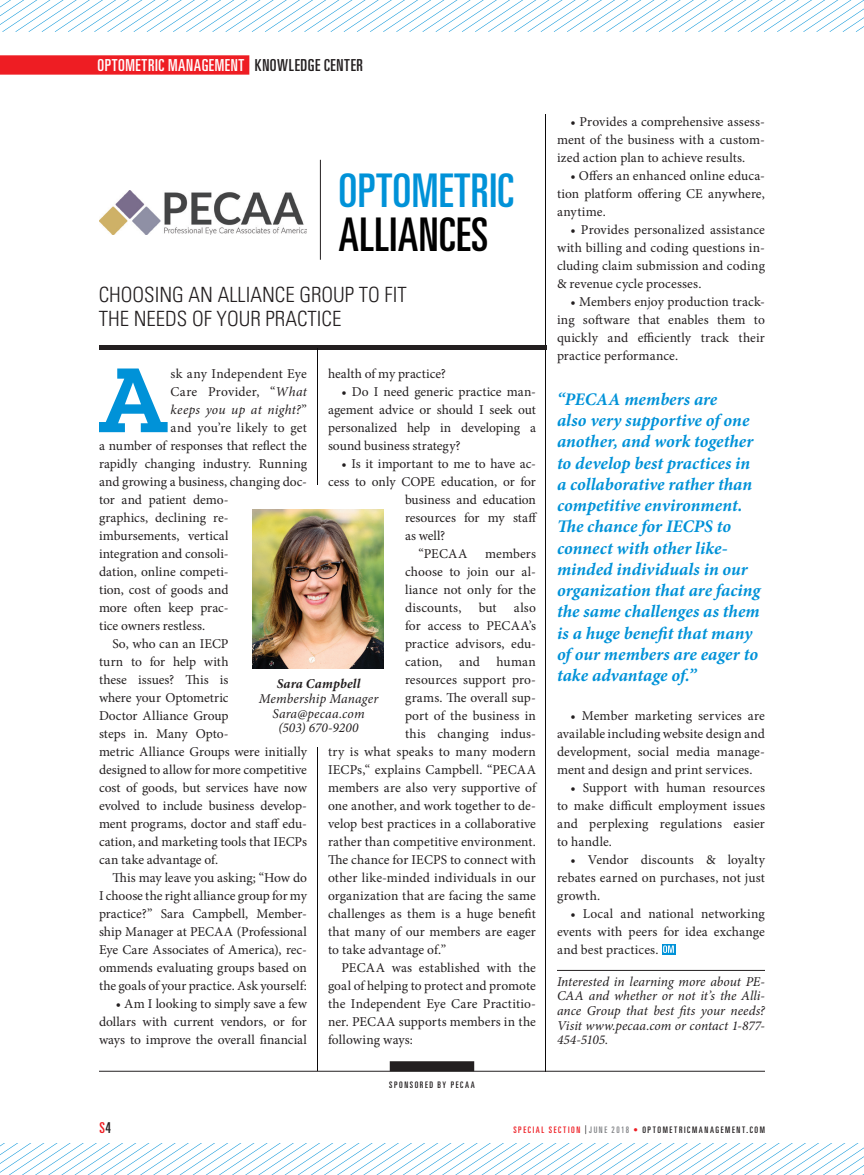
<style>
.page{position:relative;width:864px;height:1175px;background:#fff}
.page>*{position:absolute;margin:0;border:0;box-sizing:border-box;transform-origin:0 0}
.Feature_kicker_2nd_p{font:600 89.1px "Lubalin Graph Std";color:#0092d8}
.Feature_Head{font:ultra-condensed 46.35px/43.3px "Univers LT Std";letter-spacing:.01em;color:#0092d8}
.Feature_Deck{font:300 condensed 21px/24px "Univers LT Std";color:#231f20}
.Feature_kicker_2nd_p-2{font:italic 700 17.7px/21.3px "Minion Pro";color:#0092d8}
.t1{font:ultra-condensed 16.5px "Univers LT Std";letter-spacing:.04em;color:#fff}
.t2{font:ultra-condensed 15px "Univers LT Std";color:#ee1d23}
.Feature_kicker_2nd_p-3{font:13.5px/18px "Minion Pro";letter-spacing:.005em;color:#231f20;text-align:justify}
.Feature_kicker_2nd_p-4{font:italic 13.5px/14.7px "Minion Pro";letter-spacing:.005em;color:#231f20;text-align:justify}
.Feature_kicker_2nd_p-5{font:italic 700 13.5px "Minion Pro";letter-spacing:.015em;color:#231f20}
.t3{font:ultra-condensed 9px "Univers LT Std";letter-spacing:.18em;color:#231f20}
.s1{color:#231f20}
.s2{color:#010101}
.s3{font-style:italic}
.s4{font-style:normal}
.s5{color:#ee1d23}
.s6{font-weight:300;font-size:12px}
.s7{color:#808285}
</style>
<div class="page">
<div style="left:0;top:55px;width:249px;height:20px;background:#ee1d23"></div>
<div style="left:390px;top:1061px;width:84px;height:10px;background:#231f20"></div>
<hr style="left:99px;top:1071px;width:666px;height:1px;background:#231f20">
<div style="left:99px;top:345px;width:447px;height:5px;background:#231f20"></div>
<hr style="left:317px;top:346px;width:3px;height:139px;background:#231f20;opacity:.75">
<hr style="left:320px;top:160px;width:1px;height:100px;background:#231f20">
<svg style="left:0;top:1143px;width:864px;height:31px"></svg>
<svg style="left:0;top:0;width:864px;height:32px"></svg>
<img style="left:100px;top:191px;width:207px;height:44px">
<hr style="left:557px;top:970px;width:208px;height:1px;background:#231f20">
<div style="left:662px;top:944px;width:14px;height:10px;background:#0092d8"></div>
<svg style="left:663px;top:945px;width:11px;height:8px"></svg>
<img style="left:253px;top:509px;width:130px;height:159px">
<hr style="left:317px;top:745px;width:3px;height:327px;background:#231f20;opacity:.75">
<p class="t1" style="left:98px;top:56px;width:267px">OPTOMETRIC MANAGEMENT <span class="s1">KNOWLEDGE CENTER</span></p>
<p class="Feature_Head" style="left:338px;top:169px;width:177px">OPTOMETRIC<br><span class="s2">ALLIANCES</span></p>
<p class="Feature_Deck" style="left:99px;top:283px;width:310px">CHOOSING AN ALLIANCE GROUP TO FIT<br>THE NEEDS OF YOUR PRACTICE</p>
<p class="Feature_kicker_2nd_p" style="left:98px;top:341px;width:71px">A</p>
<p class="Feature_kicker_2nd_p-3" style="left:171px;top:365px;width:138px">sk any Independent Eye</p>
<p class="Feature_kicker_2nd_p-3" style="left:328px;top:365px;width:120px">health of my practice?</p>
<p class="Feature_kicker_2nd_p-3" style="left:328px;top:383px;width:210px;text-indent:14px">• Do I need generic practice man&shy;agement advice or should I seek out personalized help in developing a sound business strategy?</p>
<p class="Feature_kicker_2nd_p-3" style="left:342px;top:455px;width:196px">• Is it important to me to have ac-</p>
<p class="Feature_kicker_2nd_p-3" style="left:328px;top:473px;width:209px">cess to only COPE education, or for</p>
<p class="Feature_kicker_2nd_p-3" style="left:405px;top:491px;width:132px">business and education</p>
<p class="Feature_kicker_2nd_p-3" style="left:405px;top:509px;width:134px">resources for my staff</p>
<p class="Feature_kicker_2nd_p-3" style="left:405px;top:527px;width:42px">as well?</p>
<p class="Feature_kicker_2nd_p-3" style="left:418px;top:545px;width:50px">“PECAA</p>
<p class="Feature_kicker_2nd_p-3" style="left:171px;top:383px;width:138px">Care Provider, “<span class="s3">What</span></p>
<p class="Feature_kicker_2nd_p-4" style="left:171px;top:402px;width:138px">keeps you up at night?<span class="s4">”</span></p>
<p class="Feature_kicker_2nd_p-3" style="left:171px;top:419px;width:138px">and you’re likely to get</p>
<p class="Feature_kicker_2nd_p-3" style="left:99px;top:437px;width:209px">a number of responses that reflect the</p>
<p class="Feature_kicker_2nd_p-3" style="left:99px;top:455px;width:209px">rapidly changing industry. Running</p>
<p class="Feature_kicker_2nd_p-3" style="left:99px;top:473px;width:210px">and growing a business, changing doc-</p>
<p class="Feature_kicker_2nd_p-3" style="left:99px;top:491px;width:131px">tor and patient demo-</p>
<p class="Feature_kicker_2nd_p-3" style="left:99px;top:509px;width:131px">graphics, declining re-</p>
<p class="Feature_kicker_2nd_p-3" style="left:99px;top:527px;width:131px">imbursements, vertical</p>
<p class="Feature_kicker_2nd_p-3" style="left:99px;top:545px;width:131px">integration and consoli-</p>
<p class="Feature_kicker_2nd_p-3" style="left:99px;top:563px;width:131px">dation, online competi-</p>
<p class="Feature_kicker_2nd_p-3" style="left:99px;top:581px;width:131px">tion, cost of goods and</p>
<p class="Feature_kicker_2nd_p-3" style="left:99px;top:599px;width:131px">more often keep prac-</p>
<p class="Feature_kicker_2nd_p-3" style="left:99px;top:617px;width:108px">tice owners restless.</p>
<p class="Feature_kicker_2nd_p-3" style="left:99px;top:635px;width:210px;text-align:left;text-indent:14px">So, who can an IECP<br>turn to for help with<br>these issues? This is<br>where your Optometric<br>Doctor Alliance Group<br>steps in. Many Opto-<br>metric Alliance Groups were initially designed to allow for more competitive cost of goods, but services have now evolved to include business develop&shy;ment programs, doctor and staff edu&shy;cation, and marketing tools that IECPs can take advantage of.</p>
<p class="Feature_kicker_2nd_p-3" style="left:99px;top:869px;width:210px;text-indent:14px">This may leave you asking; “How do I choose the right alliance group for my practice?” Sara Campbell, Member&shy;ship Manager at PECAA (Professional Eye Care Associates of America), rec&shy;ommends evaluating groups based on the goals of your practice. Ask yourself:</p>
<p class="Feature_kicker_2nd_p-3" style="left:99px;top:995px;width:210px;text-indent:17px">• Am I looking to simply save a few dollars with current vendors, or for ways to improve the overall financial</p>
<p class="Feature_kicker_2nd_p-3" style="left:405px;top:545px;width:133px;text-indent:80px">members choose to join our al&shy;liance not only for the discounts,</p>
<p class="Feature_kicker_2nd_p-3" style="left:479px;top:599px;width:20px">but</p>
<p class="Feature_kicker_2nd_p-3" style="left:514px;top:599px;width:24px">also</p>
<p class="Feature_kicker_2nd_p-3" style="left:405px;top:617px;width:132px">for access to PECAA’s</p>
<p class="Feature_kicker_2nd_p-3" style="left:405px;top:635px;width:133px">practice advisors, edu-</p>
<p class="Feature_kicker_2nd_p-3" style="left:405px;top:653px;width:133px">cation, and human</p>
<p class="Feature_kicker_2nd_p-3" style="left:405px;top:671px;width:133px">resources support pro-</p>
<p class="Feature_kicker_2nd_p-3" style="left:405px;top:689px;width:133px">grams. The overall sup-</p>
<p class="Feature_kicker_2nd_p-3" style="left:405px;top:707px;width:133px">port of the business in</p>
<p class="Feature_kicker_2nd_p-3" style="left:405px;top:725px;width:133px">this changing indus-</p>
<p class="Feature_kicker_2nd_p-3" style="left:328px;top:743px;width:210px">try is what speaks to many modern</p>
<p class="Feature_kicker_2nd_p-3" style="left:328px;top:761px;width:210px">IECPs,“ explains Campbell. “PECAA</p>
<p class="Feature_kicker_2nd_p-3" style="left:328px;top:779px;width:210px">members are also very supportive of</p>
<p class="Feature_kicker_2nd_p-3" style="left:328px;top:797px;width:210px">one another, and work together to de-</p>
<p class="Feature_kicker_2nd_p-3" style="left:328px;top:815px;width:210px">velop best practices in a collaborative</p>
<p class="Feature_kicker_2nd_p-3" style="left:328px;top:833px;width:209px">rather than competitive environment.</p>
<p class="Feature_kicker_2nd_p-3" style="left:328px;top:851px;width:209px">The chance for IECPS to connect with</p>
<p class="Feature_kicker_2nd_p-3" style="left:328px;top:869px;width:209px">other like-minded individuals in our</p>
<p class="Feature_kicker_2nd_p-3" style="left:328px;top:887px;width:209px">organization that are facing the same</p>
<p class="Feature_kicker_2nd_p-3" style="left:328px;top:905px;width:209px">challenges as them is a huge benefit</p>
<p class="Feature_kicker_2nd_p-3" style="left:328px;top:923px;width:209px">that many of our members are eager</p>
<p class="Feature_kicker_2nd_p-3" style="left:328px;top:941px;width:120px">to take advantage of.”</p>
<p class="Feature_kicker_2nd_p-3" style="left:328px;top:959px;width:210px;text-indent:14px">PECAA was established with the goal of helping to protect and promote the Independent Eye Care Practitio&shy;ner. PECAA supports members in the following ways:</p>
<p class="Feature_kicker_2nd_p-5" style="left:277px;top:674px;width:85px">Sara Campbell</p>
<p class="Feature_kicker_2nd_p-4" style="left:259px;top:691px;width:121px;text-align:center">Membership Manager<br>Sara@pecaa.com (503) 670-9200</p>
<p class="t3" style="left:389px;top:1079px;width:87px">SPONSORED BY PECAA</p>
<p class="Feature_kicker_2nd_p-3" style="left:557px;top:113px;width:210px;text-indent:14px">• Provides a comprehensive assess&shy;ment of the business with a custom&shy;ized action plan to achieve results.</p>
<p class="Feature_kicker_2nd_p-3" style="left:557px;top:167px;width:210px;text-indent:14px">• Offers an enhanced online educa&shy;tion platform offering CE anywhere, anytime.</p>
<p class="Feature_kicker_2nd_p-3" style="left:557px;top:221px;width:210px;text-indent:14px">• Provides personalized assistance with billing and coding questions in&shy;cluding claim submission and coding &amp; revenue cycle processes.</p>
<p class="Feature_kicker_2nd_p-3" style="left:557px;top:293px;width:210px;text-indent:14px">• Members enjoy production track&shy;ing software that enables them to quickly and efficiently track their practice performance.</p>
<p class="Feature_kicker_2nd_p-2" style="left:557px;top:388px;width:205px">“PECAA members are<br>also very supportive of one another, and work together to develop best practices in a collaborative rather than competitive environment.<br>The chance for IECPS to connect with other like&shy;minded individuals in our organization that are facing the same challenges as them is a huge benefit that many of our members are eager to take advantage of.”</p>
<p class="Feature_kicker_2nd_p-3" style="left:557px;top:707px;width:210px;text-indent:14px">• Member marketing services are available including website design and development, social media manage&shy;ment and design and print services.</p>
<p class="Feature_kicker_2nd_p-3" style="left:557px;top:779px;width:210px;text-indent:14px">• Support with human resources to make difficult employment issues and perplexing regulations easier to handle.</p>
<p class="Feature_kicker_2nd_p-3" style="left:557px;top:851px;width:210px;text-indent:14px">• Vendor discounts &amp; loyalty rebates earned on purchases, not just growth.</p>
<p class="Feature_kicker_2nd_p-3" style="left:557px;top:905px;width:210px;text-indent:14px">• Local and national networking events with peers for idea exchange and best practices.</p>
<p class="Feature_kicker_2nd_p-4" style="left:557px;top:974px;width:210px">Interested in learning more about PE-CAA and whether or not it’s the Alli&shy;ance Group that best fits your needs?<br>Visit www.pecaa.com or contact 1-877- 454-5105.</p>
<p class="t2" style="left:99px;top:1119px;width:13px">S<span class="s1">4</span></p>
<p class="t3" style="left:513px;top:1124px;width:253px"><span class="s5">SPECIAL SECTION</span> <span class="s6">|</span><span class="s7">JUNE 2018</span> <span class="s5">•</span> OPTOMETRICMANAGEMENT.COM</p>
</div>
